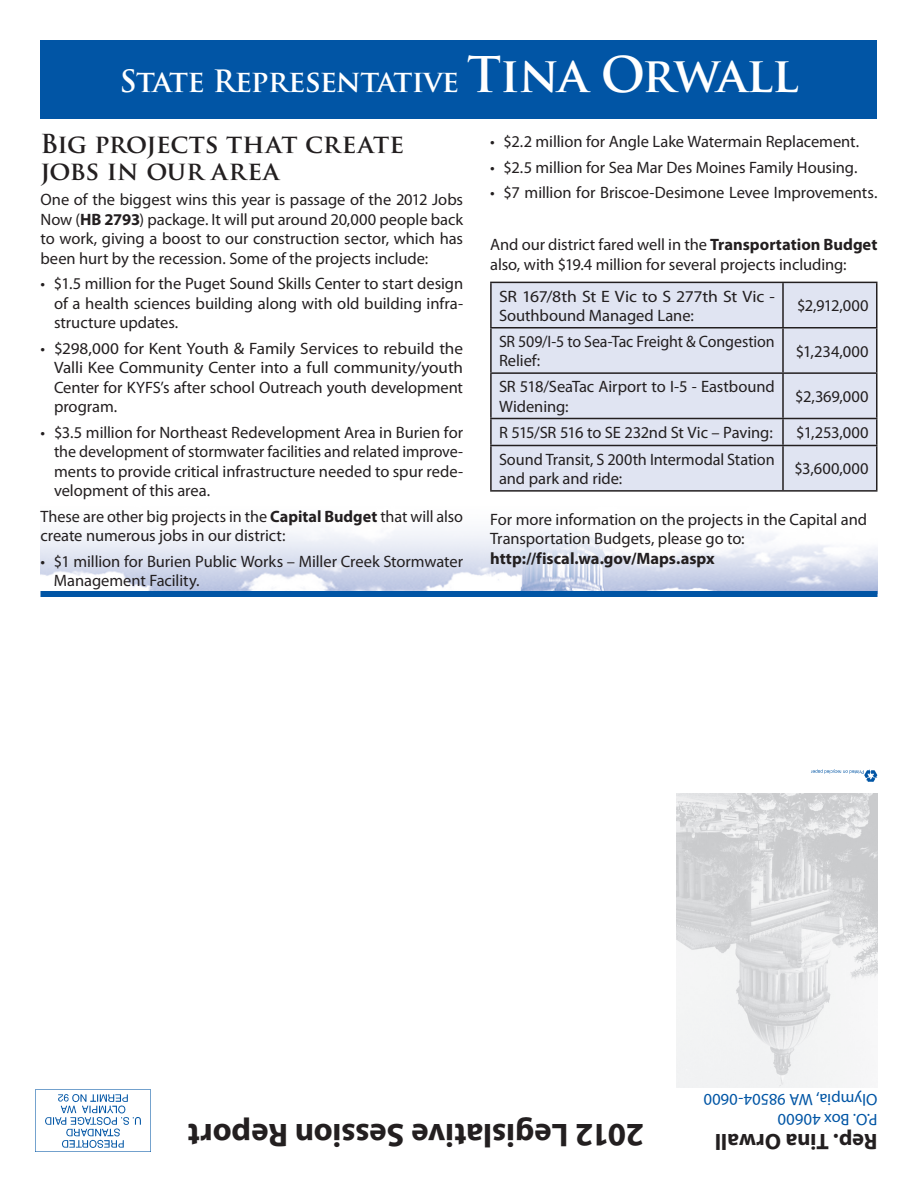
<style>
.page{position:relative;width:918px;height:1188px;background:#fff}
.page>*{position:absolute;margin:0;border:0;box-sizing:border-box;transform-origin:0 0}
.t1{font:700 33px "Myriad Pro";letter-spacing:-.005em;color:#231f20}
.t2{font:700 30px "Trajan Pro";letter-spacing:-.02em;color:#fff}
.t3{font:700 25.5px/27px "Trajan Pro";letter-spacing:-.005em;color:#231f20}
.t4{font:700 22.5px "Myriad Pro";letter-spacing:-.005em;color:#231f20}
.t5{font:16.5px/19.5px "Myriad Pro";letter-spacing:-.005em;color:#231f20}
.t6{font:16.5px/19.5px "Myriad Pro";letter-spacing:-.005em;color:#231f20;scale:1.07 1}
.t7{font:16.5px/19.8px "Myriad Pro";color:#0155a5}
.t8{font:700 16.5px "Myriad Pro";color:#231f20}
.s1{font-size:48px}
.s2{font-weight:700}
</style>
<div class="page">
<img style="left:41px;top:529px;width:837px;height:62px">
<img style="left:35px;top:1090px;width:106px;height:61px">
<img style="left:811px;top:769px;width:67px;height:13px">
<div style="left:40px;top:40px;width:838px;height:79px;background:#0155a5"></div>
<img style="left:676px;top:793px;width:202px;height:294px">
<div style="left:40px;top:591px;width:838px;height:6px;background:#0155a5"></div>
<div style="left:492px;top:283px;width:384px;height:207px;background:#e0e4f2"></div>
<hr style="left:490px;top:282px;width:293px;height:1px;background:#231f20">
<hr style="left:490px;top:283px;width:2px;height:44px;background:#231f20">
<hr style="left:783px;top:282px;width:95px;height:1px;background:#231f20">
<hr style="left:782px;top:283px;width:2px;height:44px;background:#231f20">
<hr style="left:876px;top:283px;width:2px;height:44px;background:#231f20">
<hr style="left:490px;top:327px;width:293px;height:1px;background:#231f20">
<hr style="left:490px;top:328px;width:2px;height:44px;background:#231f20">
<hr style="left:783px;top:327px;width:95px;height:1px;background:#231f20">
<hr style="left:782px;top:328px;width:2px;height:44px;background:#231f20">
<hr style="left:876px;top:328px;width:2px;height:44px;background:#231f20">
<hr style="left:490px;top:372px;width:293px;height:2px;background:#231f20">
<hr style="left:490px;top:374px;width:2px;height:44px;background:#231f20">
<hr style="left:783px;top:372px;width:95px;height:2px;background:#231f20">
<hr style="left:782px;top:374px;width:2px;height:44px;background:#231f20">
<hr style="left:876px;top:374px;width:2px;height:44px;background:#231f20">
<hr style="left:490px;top:418px;width:293px;height:1px;background:#231f20">
<hr style="left:490px;top:419px;width:2px;height:26px;background:#231f20">
<hr style="left:783px;top:418px;width:95px;height:1px;background:#231f20">
<hr style="left:782px;top:419px;width:2px;height:26px;background:#231f20">
<hr style="left:876px;top:419px;width:2px;height:26px;background:#231f20">
<hr style="left:490px;top:445px;width:293px;height:1px;background:#231f20">
<hr style="left:490px;top:446px;width:2px;height:44px;background:#231f20">
<hr style="left:783px;top:445px;width:95px;height:1px;background:#231f20">
<hr style="left:782px;top:446px;width:2px;height:44px;background:#231f20">
<hr style="left:876px;top:446px;width:2px;height:44px;background:#231f20">
<hr style="left:490px;top:490px;width:293px;height:2px;background:#231f20">
<hr style="left:783px;top:490px;width:95px;height:2px;background:#231f20">
<h2 class="t2" style="left:119px;top:62px;width:681px">State Representative <span class="s1">Tina Orwall</span></h2>
<h3 class="t3" style="left:40px;top:130px;width:365px">Big projects that create jobs in our area</h3>
<p class="t5" style="left:40px;top:190px;width:424px;text-align:justify">One of the biggest wins this year is passage of the 2012 Jobs Now (<span class="s2">HB 2793</span>) package. It will put around 20,000 people back to work, giving a boost to our construction sector, which has been hurt by the recession. Some of the projects include:</p>
<p class="t5" style="left:54px;top:274px;width:411px;text-align:justify;text-indent:-14px">• $1.5 million for the Puget Sound Skills Center to start design of a health sciences building along with old building infra&shy;structure updates.</p>
<p class="t5" style="left:54px;top:338px;width:411px;text-align:justify;text-indent:-13px">• $298,000 for Kent Youth &amp; Family Services to rebuild the Valli Kee Community Center into a full community/youth Center for KYFS’s after school Outreach youth development program.</p>
<p class="t5" style="left:54px;top:422px;width:411px;text-align:justify;text-indent:-13px">• $3.5 million for Northeast Redevelopment Area in Burien for the development of stormwater facilities and related improve&shy;ments to provide critical infrastructure needed to spur rede&shy;velopment of this area.</p>
<p class="t5" style="left:40px;top:506px;width:424px">These are other big projects in the <span class="s2">Capital Budget</span> that will also create numerous jobs in our district:</p>
<p class="t5" style="left:54px;top:551px;width:411px;text-indent:-13px">• $1 million for Burien Public Works – Miller Creek Stormwater<br>Management Facility.</p>
<p class="t5" style="left:490px;top:132px;width:370px">• $2.2 million for Angle Lake Watermain Replacement.</p>
<p class="t5" style="left:490px;top:157px;width:369px">• $2.5 million for Sea Mar Des Moines Family Housing.</p>
<p class="t5" style="left:490px;top:183px;width:389px">• $7 million for Briscoe-Desimone Levee Improvements.</p>
<p class="t5" style="left:490px;top:235px;width:389px">And our district fared well in the <span class="s2">Transportation Budget </span>also, with $19.4 million for several projects including:</p>
<p class="t6" style="left:499px;top:286px;width:259px">SR 167/8th St E Vic to S 277th St Vic -<br>Southbound Managed Lane:</p>
<p class="t5" style="left:797px;top:296px;width:73px">$2,912,000</p>
<p class="t5" style="left:499px;top:331px;width:277px">SR 509/I-5 to Sea-Tac Freight &amp; Congestion<br>Relief:</p>
<p class="t5" style="left:796px;top:341px;width:74px">$1,234,000</p>
<p class="t5" style="left:499px;top:377px;width:277px">SR 518/SeaTac Airport to I-5 - Eastbound<br>Widening:</p>
<p class="t5" style="left:795px;top:386px;width:75px">$2,369,000</p>
<p class="t5" style="left:499px;top:423px;width:275px">R 515/SR 516 to SE 232nd St Vic – Paving:</p>
<p class="t5" style="left:796px;top:423px;width:74px">$1,253,000</p>
<p class="t5" style="left:499px;top:449px;width:277px">Sound Transit, S 200th Intermodal Station and park and ride:</p>
<p class="t5" style="left:794px;top:459px;width:76px">$3,600,000</p>
<p class="t5" style="left:490px;top:509px;width:378px">For more information on the projects in the Capital and<br>Transportation Budgets, please go to:</p>
<p class="t8" style="left:490px;top:547px;width:226px">http://fiscal.wa.gov/Maps.aspx</p>
<h1 class="t1" style="left:644px;top:1157px;width:458px;rotate:-180deg">2012 Legislative Session Report</h1>
<p class="t7" style="left:878px;top:1130px;width:175px;rotate:-180deg">P.O. Box 40600<br>Olympia, WA 98504-0600</p>
<h3 class="t4" style="left:878px;top:1156px;width:164px;rotate:-180deg">Rep. Tina Orwall</h3>
</div>
